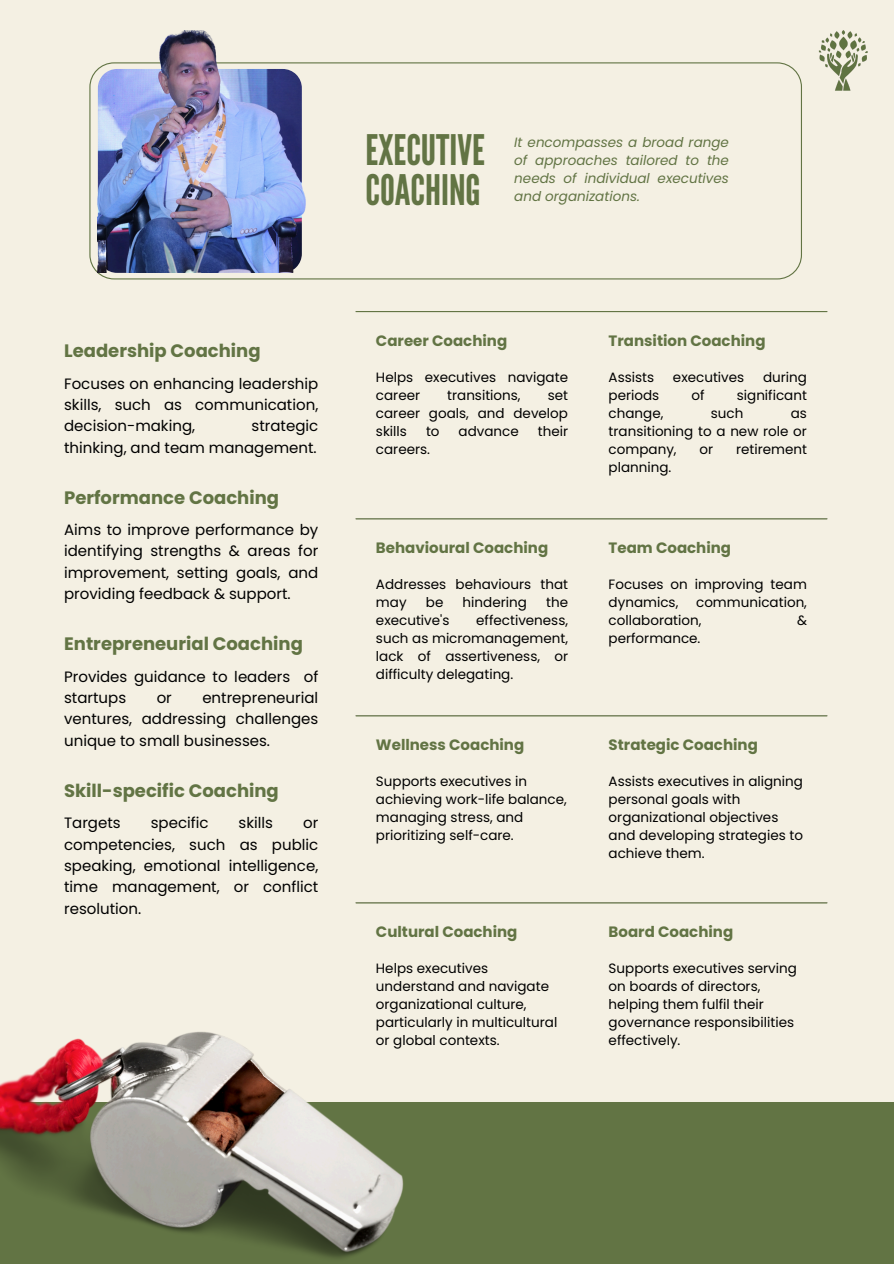
<style>
.page{position:relative;width:894px;height:1264px;background:#fff}
.page>*{position:absolute;margin:0;border:0;box-sizing:border-box;transform-origin:0 0}
.t1{font:42px/39.3px "League Gothic";color:#627444}
.t2{font:700 18px "Poppins";color:#627444}
.t3{font:15px/21.3px "Poppins";color:#000;text-align:justify}
.t4{font:700 15px "Poppins";color:#627444}
.t5{font:13.5px/18px "Poppins";color:#000}
.t6{font:italic 13.5px/18px "Poppins";color:#627444;text-align:justify}
</style>
<div class="page">
<div style="left:0;top:0;width:893px;height:1263px;background:#f4f0e3"></div>
<hr style="left:355px;top:311px;width:472px;height:1px;background:#627444">
<hr style="left:355px;top:518px;width:472px;height:1px;background:#627444">
<hr style="left:355px;top:715px;width:472px;height:1px;background:#627444">
<hr style="left:355px;top:902px;width:472px;height:1px;background:#627444">
<svg style="left:89px;top:62px;width:712px;height:217px"></svg>
<div style="left:0;top:1102px;width:893px;height:161px;background:#627444"></div>
<img style="left:0;top:1031px;width:403px;height:227px">
<img style="left:818px;top:31px;width:49px;height:60px">
<img style="left:98px;top:31px;width:220px;height:242px">
<p class="t1" style="left:365px;top:131px;width:121px">EXECUTIVE<br>COACHING</p>
<h2 class="t6" style="left:514px;top:133px;width:216px">It encompasses a broad range of approaches tailored to the needs of individual executives and organizations.</h2>
<p class="t2" style="left:64px;top:338px;width:198px">Leadership Coaching</p>
<p class="t3" style="left:64px;top:372px;width:255px">Focuses on enhancing leadership skills, such as communication, decision-making,</p>
<p class="t3" style="left:64px;top:415px;width:255px;text-align:right">strategic<br>thinking, and team management.</p>
<p class="t2" style="left:64px;top:485px;width:216px">Performance Coaching</p>
<h2 class="t3" style="left:64px;top:519px;width:255px">Aims to improve performance by identifying strengths &amp; areas for improvement, setting goals, and providing feedback &amp; support.</h2>
<p class="t2" style="left:64px;top:631px;width:240px">Entrepreneurial Coaching</p>
<h2 class="t3" style="left:64px;top:665px;width:255px">Provides guidance to leaders of startups</h2>
<h2 class="t3" style="left:64px;top:687px;width:255px;text-indent:138px">entrepreneurial ventures, addressing challenges unique to small businesses.</h2>
<p class="t2" style="left:64px;top:778px;width:216px">Skill-specific Coaching</p>
<h2 class="t3" style="left:64px;top:812px;width:58px">Targets</h2>
<h2 class="t3" style="left:151px;top:812px;width:59px">specific</h2>
<h2 class="t3" style="left:238px;top:812px;width:36px">skills</h2>
<h2 class="t3" style="left:157px;top:687px;width:17px">or</h2>
<h2 class="t3" style="left:64px;top:812px;width:255px;text-indent:239px">or competencies, such as public speaking, emotional intelligence, time management, or conflict resolution.</h2>
<p class="t4" style="left:376px;top:330px;width:133px">Career Coaching</p>
<p class="t5" style="left:376px;top:368px;width:193px">Helps executives navigate career</p>
<p class="t5" style="left:447px;top:386px;width:75px">transitions,</p>
<p class="t5" style="left:376px;top:386px;width:193px;text-align:justify;text-indent:172px">set career goals, and develop skills</p>
<p class="t5" style="left:426px;top:422px;width:15px">to</p>
<p class="t5" style="left:458px;top:422px;width:62px">advance</p>
<p class="t5" style="left:537px;top:422px;width:32px">their</p>
<p class="t5" style="left:376px;top:440px;width:56px">careers.</p>
<p class="t4" style="left:376px;top:537px;width:174px">Behavioural Coaching</p>
<p class="t5" style="left:376px;top:575px;width:193px">Addresses behaviours that may</p>
<p class="t5" style="left:426px;top:593px;width:19px">be</p>
<p class="t5" style="left:462px;top:593px;width:66px">hindering</p>
<p class="t5" style="left:546px;top:593px;width:23px">the</p>
<p class="t5" style="left:376px;top:611px;width:75px">executive's</p>
<p class="t5" style="left:376px;top:611px;width:193px;text-align:justify;text-indent:100px">effectiveness, such as micromanagement, lack of assertiveness, or difficulty delegating.</p>
<p class="t4" style="left:376px;top:734px;width:150px">Wellness Coaching</p>
<p class="t5" style="left:376px;top:772px;width:192px">Supports executives in achieving work-life balance, managing stress, and prioritizing self-care.</p>
<p class="t4" style="left:376px;top:921px;width:143px">Cultural Coaching</p>
<p class="t5" style="left:376px;top:959px;width:183px">Helps executives understand and navigate organizational culture, particularly in multicultural or global contexts.</p>
<h1 class="t4" style="left:608px;top:330px;width:158px">Transition Coaching</h1>
<p class="t5" style="left:608px;top:368px;width:47px">Assists</p>
<p class="t5" style="left:672px;top:368px;width:73px">executives</p>
<p class="t5" style="left:762px;top:368px;width:45px">during</p>
<p class="t5" style="left:608px;top:386px;width:52px">periods</p>
<p class="t5" style="left:691px;top:386px;width:15px">of</p>
<p class="t5" style="left:736px;top:386px;width:72px">significant</p>
<p class="t5" style="left:608px;top:404px;width:56px">change,</p>
<p class="t5" style="left:710px;top:404px;width:34px">such</p>
<p class="t5" style="left:608px;top:404px;width:200px;text-align:justify;text-indent:182px">as transitioning to a new role or company,</p>
<p class="t5" style="left:699px;top:440px;width:15px">or</p>
<p class="t5" style="left:735px;top:440px;width:72px">retirement</p>
<p class="t5" style="left:608px;top:458px;width:64px">planning.</p>
<p class="t4" style="left:608px;top:537px;width:124px">Team Coaching</p>
<p class="t5" style="left:608px;top:575px;width:200px">Focuses on improving team dynamics,</p>
<p class="t5" style="left:608px;top:593px;width:200px;text-indent:87px">communication, collaboration,</p>
<p class="t5" style="left:796px;top:611px;width:11px">&amp;</p>
<p class="t5" style="left:608px;top:629px;width:93px">performance.</p>
<p class="t4" style="left:608px;top:734px;width:151px">Strategic Coaching</p>
<p class="t5" style="left:608px;top:772px;width:196px">Assists executives in aligning personal goals with organizational objectives and developing strategies to achieve them.</p>
<p class="t4" style="left:608px;top:921px;width:126px">Board Coaching</p>
<p class="t5" style="left:608px;top:959px;width:190px">Supports executives serving on boards of directors, helping them fulfil their governance responsibilities effectively.</p>
</div>
